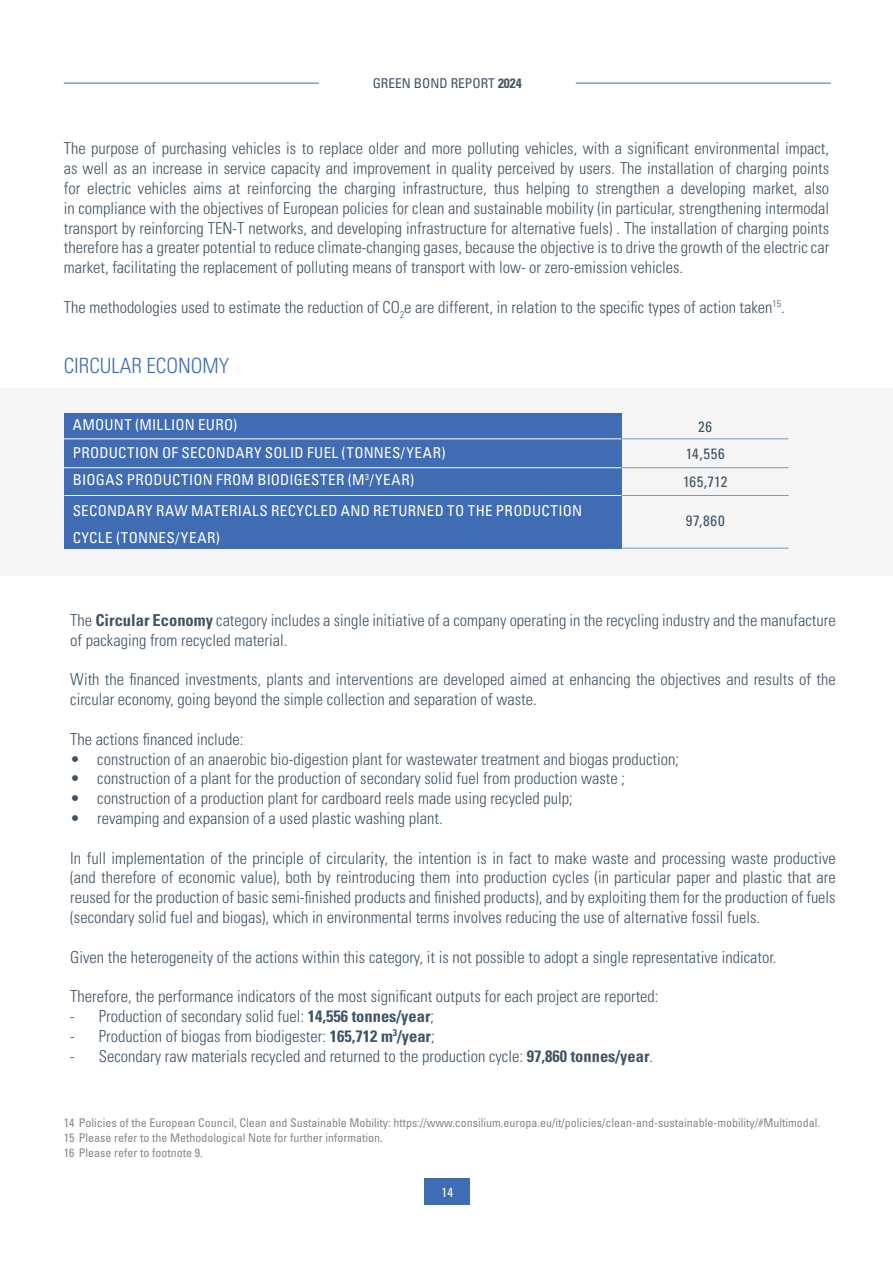
<style>
.page{position:relative;width:893px;height:1263px;background:#fff}
.page>*{position:absolute;margin:0;border:0;box-sizing:border-box;transform-origin:0 0}
.t1{font:300 condensed 21px "Univers LT Std";color:#3f6cb3}
.t2{font:300 condensed 16.5px/19.8px "Univers LT Std";color:#415464;text-align:justify}
.t3{font:condensed 15px/27.6px "Univers LT Std";letter-spacing:.025em;color:#fff}
.t4{font:condensed 15px/27.6px "Univers LT Std";letter-spacing:.045em;color:#415464;text-align:center}
.t5{font:condensed 13.5px "Univers LT Std";color:#415464}
.t6{font:condensed 13.2px "Univers LT Std";color:#fff}
.t7{font:condensed 12px/15px "Univers LT Std";color:#878787}
.s1{font-weight:700}
</style>
<div class="page">
<hr style="left:64px;top:83px;width:255px;height:1px;background:#3f6cb3">
<hr style="left:576px;top:83px;width:255px;height:1px;background:#3f6cb3">
<div style="left:425px;top:1178px;width:45px;height:26px;background:#3f6cb3"></div>
<div style="left:0;top:389px;width:893px;height:187px;background:#f6f6f6"></div>
<div style="left:64px;top:413px;width:557px;height:135px;background:#3f6cb3"></div>
<hr style="left:64px;top:467px;width:557px;height:1px;background:#fff">
<hr style="left:64px;top:495px;width:557px;height:1px;background:#fff">
<hr style="left:621px;top:439px;width:167px;height:1px;background:#7d9db5">
<hr style="left:621px;top:467px;width:167px;height:1px;background:#7d9db5">
<hr style="left:64px;top:439px;width:557px;height:1px;background:#fff">
<hr style="left:621px;top:495px;width:168px;height:1px;background:#7d9db5">
<hr style="left:621px;top:548px;width:168px;height:1px;background:#7d9db5">
<p class="t5" style="left:373px;top:75px;width:151px">GREEN BOND REPORT <span class="s1">2024</span></p>
<p class="t2" style="left:64px;top:139px;width:767px">The purpose of purchasing vehicles is to replace older and more polluting vehicles, with a significant environmental impact, as well as an increase in service capacity and improvement in quality perceived by users. The installation of charging points for electric vehicles aims at reinforcing the charging infrastructure, thus helping to strengthen a developing market, also in compliance with the objectives of European policies for clean and sustainable mobility (in particular, strengthening intermodal transport by reinforcing TEN-T networks, and developing infrastructure for alternative fuels) . The installation of charging points therefore has a greater potential to reduce climate-changing gases, because the objective is to drive the growth of the electric car market, facilitating the replacement of polluting means of transport with low- or zero-emission vehicles.</p>
<p class="t2" style="left:64px;top:297px;width:722px">The methodologies used to estimate the reduction of CO<sub>2</sub>e are different, in relation to the specific types of action taken<sup>15</sup>.</p>
<p class="t1" style="left:64px;top:353px;width:167px">CIRCULAR ECONOMY</p>
<p class="t3" style="left:73px;top:411px;width:374px">AMOUNT (MILLION EURO)<br>PRODUCTION OF SECONDARY SOLID FUEL (TONNES/YEAR)</p>
<p class="t3" style="left:73px;top:466px;width:343px">BIOGAS PRODUCTION FROM BIODIGESTER (M<sup>3</sup>/YEAR)</p>
<p class="t3" style="left:73px;top:496px;width:511px">SECONDARY RAW MATERIALS RECYCLED AND RETURNED TO THE PRODUCTION<br>CYCLE (TONNES/YEAR)</p>
<p class="t4" style="left:683px;top:412px;width:46px">26<br>14,556<br>165,712</p>
<p class="t4" style="left:686px;top:507px;width:40px">97,860</p>
<p class="t2" style="left:70px;top:610px;width:767px">The <span class="s1">Circular Economy</span> category includes a single initiative of a company operating in the recycling industry and the manufacture of packaging from recycled material.</p>
<p class="t2" style="left:70px;top:670px;width:767px">With the financed investments, plants and interventions are developed aimed at enhancing the objectives and results of the circular economy, going beyond the simple collection and separation of waste.</p>
<p class="t2" style="left:70px;top:729px;width:175px">The actions financed include:</p>
<p class="t2" style="left:70px;top:749px;width:610px">• construction of an anaerobic bio-digestion plant for wastewater treatment and biogas production;</p>
<p class="t2" style="left:70px;top:769px;width:556px">• construction of a plant for the production of secondary solid fuel from production waste ;</p>
<p class="t2" style="left:70px;top:788px;width:504px">• construction of a production plant for cardboard reels made using recycled pulp;</p>
<p class="t2" style="left:70px;top:808px;width:374px">• revamping and expansion of a used plastic washing plant.</p>
<p class="t2" style="left:70px;top:848px;width:767px">In full implementation of the principle of circularity, the intention is in fact to make waste and processing waste productive (and therefore of economic value), both by reintroducing them into production cycles (in particular paper and plastic that are reused for the production of basic semi-finished products and finished products), and by exploiting them for the production of fuels (secondary solid fuel and biogas), which in environmental terms involves reducing the use of alternative fossil fuels.</p>
<p class="t2" style="left:70px;top:947px;width:708px">Given the heterogeneity of the actions within this category, it is not possible to adopt a single representative indicator.</p>
<p class="t2" style="left:70px;top:986px;width:590px">Therefore, the performance indicators of the most significant outputs for each project are reported:</p>
<p class="t2" style="left:70px;top:1006px;width:365px">- Production of secondary solid fuel: <span class="s1">14,556 tonnes/year</span>;</p>
<p class="t2" style="left:70px;top:1026px;width:366px">- Production of biogas from biodigester: <span class="s1">165,712 m</span><sup>3</sup><span class="s1">/year</span>;</p>
<p class="t2" style="left:70px;top:1046px;width:584px">- Secondary raw materials recycled and returned to the production cycle: <span class="s1">97,860 tonnes/year</span>.</p>
<p class="t7" style="left:64px;top:1115px;width:758px">14 Policies of the European Council, Clean and Sustainable Mobility: https://www.consilium.europa.eu/it/policies/clean-and-sustainable-mobility/#Multimodal.<br>15 Please refer to the Methodological Note for further information.<br>16 Please refer to footnote 9.</p>
<p class="t6" style="left:441px;top:1183px;width:13px">14</p>
</div>
